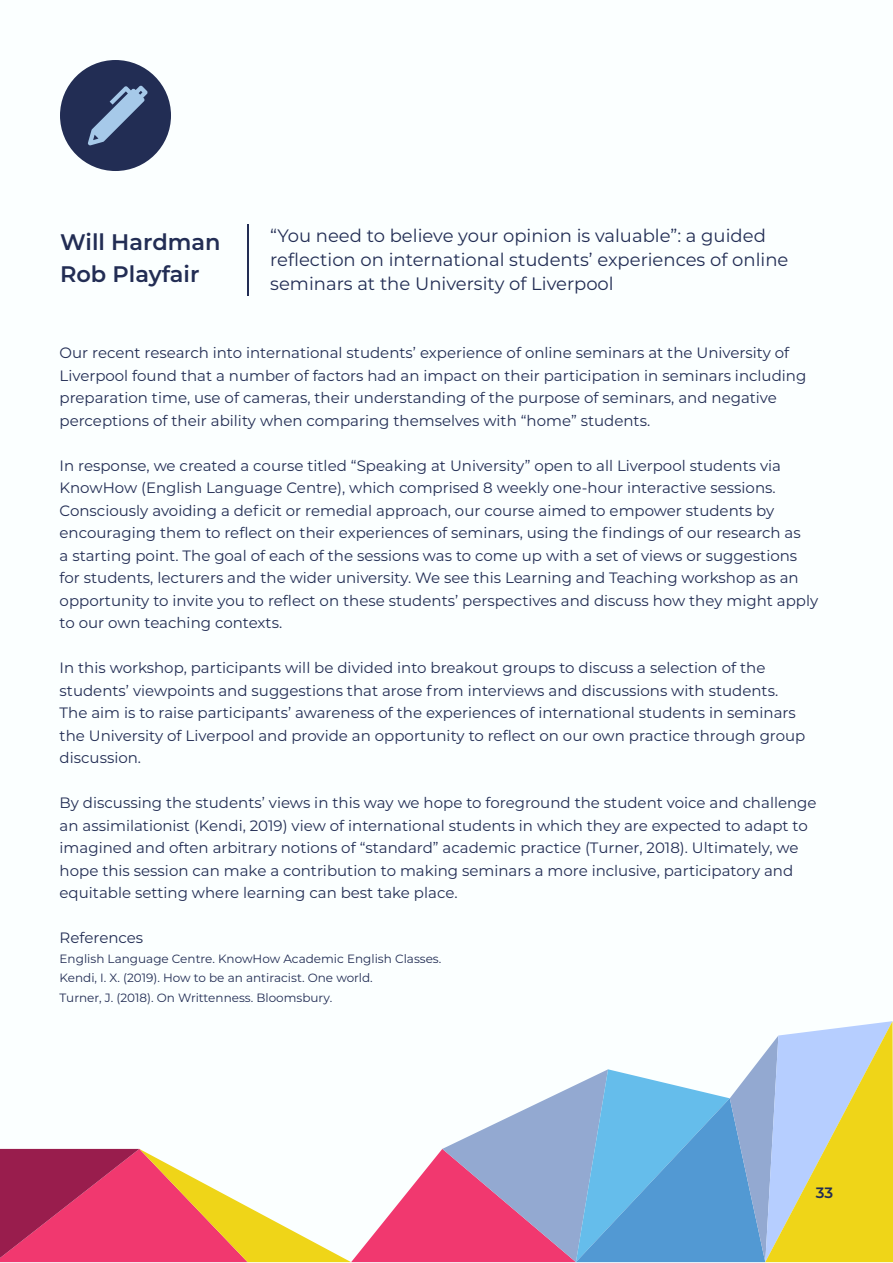
<style>
.page{position:relative;width:893px;height:1263px;background:#fbffff}
.page>*{position:absolute;margin:0;border:0;box-sizing:border-box;transform-origin:0 0}
.Heading_2{font:600 22.5px "Montserrat";color:#222d54}
.Heading_2-2{font:18px/24px "Montserrat";color:#222d54}
.Heading_2-3{font:15px/22.5px "Montserrat";color:#222d54}
.t1{font:600 15px "Montserrat";color:#222d54}
.Heading_2-4{font:12px "Montserrat";color:#222d54}
</style>
<div class="page">
<svg style="left:0;top:1021px;width:893px;height:241px"></svg>
<div style="left:60px;top:60px;width:111px;height:111px;background:#222d54;border-radius:50%"></div>
<hr style="left:247px;top:224px;width:2px;height:72px;background:#222d54">
<svg style="left:88px;top:85px;width:60px;height:60px"></svg>
<h2 class="Heading_2" style="left:60px;top:226px;width:162px">Will Hardman</h2>
<h2 class="Heading_2" style="left:60px;top:258px;width:141px">Rob Playfair</h2>
<h2 class="Heading_2-2" style="left:270px;top:223px;width:520px">“You need to believe your opinion is valuable”: a guided reflection on international students’ experiences of online seminars at the University of Liverpool</h2>
<h2 class="Heading_2-3" style="left:60px;top:341px;width:748px">Our recent research into international students’ experience of online seminars at the University of Liverpool found that a number of factors had an impact on their participation in seminars including preparation time, use of cameras, their understanding of the purpose of seminars, and negative perceptions of their ability when comparing themselves with “home” students.</h2>
<h2 class="Heading_2-3" style="left:60px;top:454px;width:743px">In response, we created a course titled “Speaking at University” open to all Liverpool students via KnowHow (English Language Centre), which comprised 8 weekly one-hour interactive sessions.<br>Consciously avoiding a deficit or remedial approach, our course aimed to empower students by encouraging them to reflect on their experiences of seminars, using the findings of our research as</h2>
<h2 class="Heading_2-3" style="left:60px;top:544px;width:760px">a starting point. The goal of each of the sessions was to come up with a set of views or suggestions for students, lecturers and the wider university. We see this Learning and Teaching workshop as an opportunity to invite you to reflect on these students’ perspectives and discuss how they might apply to our own teaching contexts.</h2>
<h2 class="Heading_2-3" style="left:60px;top:656px;width:747px">In this workshop, participants will be divided into breakout groups to discuss a selection of the students’ viewpoints and suggestions that arose from interviews and discussions with students.<br>The aim is to raise participants’ awareness of the experiences of international students in seminars the University of Liverpool and provide an opportunity to reflect on our own practice through group discussion.</h2>
<h2 class="Heading_2-3" style="left:60px;top:791px;width:758px">By discussing the students’ views in this way we hope to foreground the student voice and challenge an assimilationist (Kendi, 2019) view of international students in which they are expected to adapt to imagined and often arbitrary notions of “standard” academic practice (Turner, 2018). Ultimately, we hope this session can make a contribution to making seminars a more inclusive, participatory and equitable setting where learning can best take place.</h2>
<h2 class="Heading_2-3" style="left:60px;top:926px;width:85px">References</h2>
<h2 class="Heading_2-4" style="left:60px;top:950px;width:383px">English Language Centre. KnowHow Academic English Classes.</h2>
<h2 class="Heading_2-4" style="left:60px;top:970px;width:315px">Kendi, I. X. (2019). How to be an antiracist. One world.</h2>
<h2 class="Heading_2-4" style="left:60px;top:989px;width:274px">Turner, J. (2018). On Writtenness. Bloomsbury.</h2>
<p class="t1" style="left:816px;top:1182px;width:19px">33</p>
</div>
